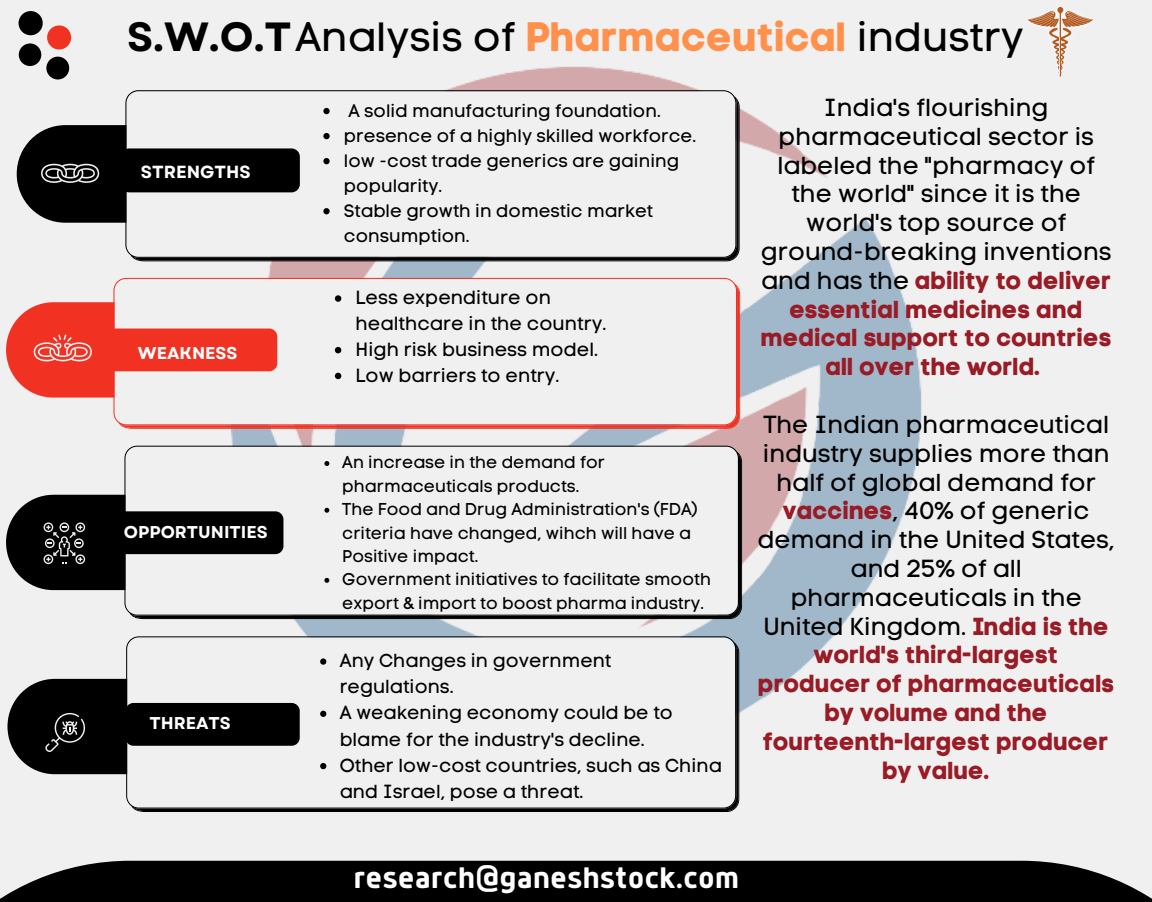
<style>
.page{position:relative;width:1152px;height:902px;background:#fff}
.page>*{position:absolute;margin:0;border:0;box-sizing:border-box;transform-origin:0 0}
.t1{font:40.8px "Code Pro Normal LC";color:#000}
.t2{font:700 32.85px "Anteb";color:#fff}
.t3{font:24.45px/28.8px "Code Pro Normal LC";color:#000;text-align:center}
.t4{font:24.45px/28.8px "Code Pro Bold LC";color:#981b25;text-align:center}
.t5{font:19.05px/25.8px "Code Pro Normal LC";color:#000}
.t6{font:18.9px/26.1px "Code Pro Normal LC";color:#000}
.t7{font:18px/25px "Code Pro Normal LC";color:#000}
.t8{font:700 17.55px "Garet";color:#fff}
.t9{font:700 17.1px "Garet";color:#fff}
.t10{font:16.95px/23.4px "Code Pro Normal LC";color:#000}
.s1{font-family:"Garet";font-weight:700;font-size:40.65px}
.s2{font-family:"Code Pro Bold LC";color:#ff914d}
.s3{font-family:"Code Pro Normal LC";color:#000}
.s4{font-family:"Code Pro Bold LC";color:#981b25}
</style>
<div class="page">
<div style="left:0;top:0;width:1152px;height:901px;background:#f1f0f0"></div>
<div style="left:17px;top:125px;width:278px;height:98px;background:#000;border-radius:49px"></div>
<div style="left:6px;top:302px;width:271px;height:95px;background:#f13223;border-radius:48px"></div>
<div style="left:6px;top:494px;width:271px;height:96px;background:#000;border-radius:48px"></div>
<img style="left:215px;top:66px;width:707px;height:707px">
<div style="left:7px;top:678px;width:272px;height:96px;background:#000;border-radius:48px"></div>
<svg style="left:125px;top:90px;width:615px;height:171px"></svg>
<svg style="left:113px;top:278px;width:627px;height:150px"></svg>
<svg style="left:124px;top:445px;width:618px;height:173px"></svg>
<svg style="left:126px;top:636px;width:613px;height:175px"></svg>
<svg style="left:44px;top:522px;width:41px;height:42px"></svg>
<svg style="left:41px;top:164px;width:58px;height:19px"></svg>
<div style="left:121px;top:148px;width:179px;height:44px;background:#000;border-radius:8px"></div>
<div style="left:103px;top:328px;width:174px;height:43px;background:#f13223;border-radius:8px"></div>
<div style="left:109px;top:511px;width:174px;height:43px;background:#000;border-radius:8px"></div>
<div style="left:125px;top:702px;width:175px;height:43px;background:#000;border-radius:8px"></div>
<svg style="left:34px;top:334px;width:58px;height:27px"></svg>
<svg style="left:45px;top:712px;width:41px;height:39px"></svg>
<svg style="left:18px;top:11px;width:54px;height:69px"></svg>
<div style="left:19px;top:43px;width:22px;height:23px;background:#000;border-radius:50%"></div>
<svg style="left:0;top:860px;width:1152px;height:41px;fill:#000"></svg>
<svg style="left:1027px;top:7px;width:66px;height:70px"></svg>
<svg style="left:323px;top:108px;width:7px;height:6px"></svg>
<svg style="left:323px;top:133px;width:7px;height:6px"></svg>
<svg style="left:323px;top:158px;width:7px;height:6px"></svg>
<svg style="left:323px;top:208px;width:7px;height:6px"></svg>
<svg style="left:324px;top:461px;width:5px;height:5px"></svg>
<svg style="left:324px;top:507px;width:5px;height:5px"></svg>
<svg style="left:324px;top:577px;width:5px;height:5px"></svg>
<svg style="left:335px;top:295px;width:6px;height:6px"></svg>
<svg style="left:335px;top:347px;width:6px;height:6px"></svg>
<svg style="left:335px;top:372px;width:6px;height:7px"></svg>
<svg style="left:320px;top:658px;width:6px;height:6px"></svg>
<svg style="left:320px;top:710px;width:6px;height:6px"></svg>
<svg style="left:320px;top:762px;width:6px;height:6px"></svg>
<h1 class="t1" style="left:127px;top:12px;width:898px"><span class="s1">S.W.O.T</span>Analysis of <span class="s2">Pharmaceutical</span> industry</h1>
<p class="t8" style="left:141px;top:159px;width:111px">STRENGTHS</p>
<p class="t9" style="left:138px;top:340px;width:101px">WEAKNESS</p>
<p class="t9" style="left:124px;top:519px;width:146px">OPPORTUNITIES</p>
<p class="t9" style="left:149px;top:710px;width:83px">THREATS</p>
<p class="t7" style="left:344px;top:98px;width:354px">A solid manufacturing foundation. presence of a highly skilled workforce. low -cost trade generics are gaining popularity.<br>Stable growth in domestic market consumption.</p>
<p class="t5" style="left:356px;top:285px;width:252px">Less expenditure on healthcare in the country.<br>High risk business model.<br>Low barriers to entry.</p>
<p class="t10" style="left:342px;top:450px;width:370px">An increase in the demand for pharmaceuticals products.<br>The Food and Drug Administration's (FDA) criteria have changed, wihch will have a Positive impact.<br>Government initiatives to facilitate smooth export &amp; import to boost pharma industry.</p>
<p class="t6" style="left:340px;top:647px;width:384px">Any Changes in government regulations.<br>A weakening economy could be to blame for the industry's decline.<br>Other low-cost countries, such as China and Israel, pose a threat.</p>
<p class="t3" style="left:761px;top:93px;width:352px">India's flourishing pharmaceutical sector is labeled the "pharmacy of the world" since it is the world's top source of ground-breaking inventions</p>
<p class="t4" style="left:761px;top:266px;width:352px"><span class="s3">and has the</span> ability to deliver essential medicines and medical support to countries all over the world.</p>
<p class="t3" style="left:758px;top:410px;width:359px">The Indian pharmaceutical industry supplies more than half of global demand for <span class="s4">vaccines</span>, 40% of generic demand in the United States, and 25% of all pharmaceuticals in the<br>United Kingdom. <span class="s4">India is the</span></p>
<p class="t4" style="left:758px;top:640px;width:358px">world's third-largest producer of pharmaceuticals by volume and the fourteenth-largest producer by value.</p>
<h2 class="t2" style="left:354px;top:863px;width:387px">research@ganeshstock.com</h2>
</div>
